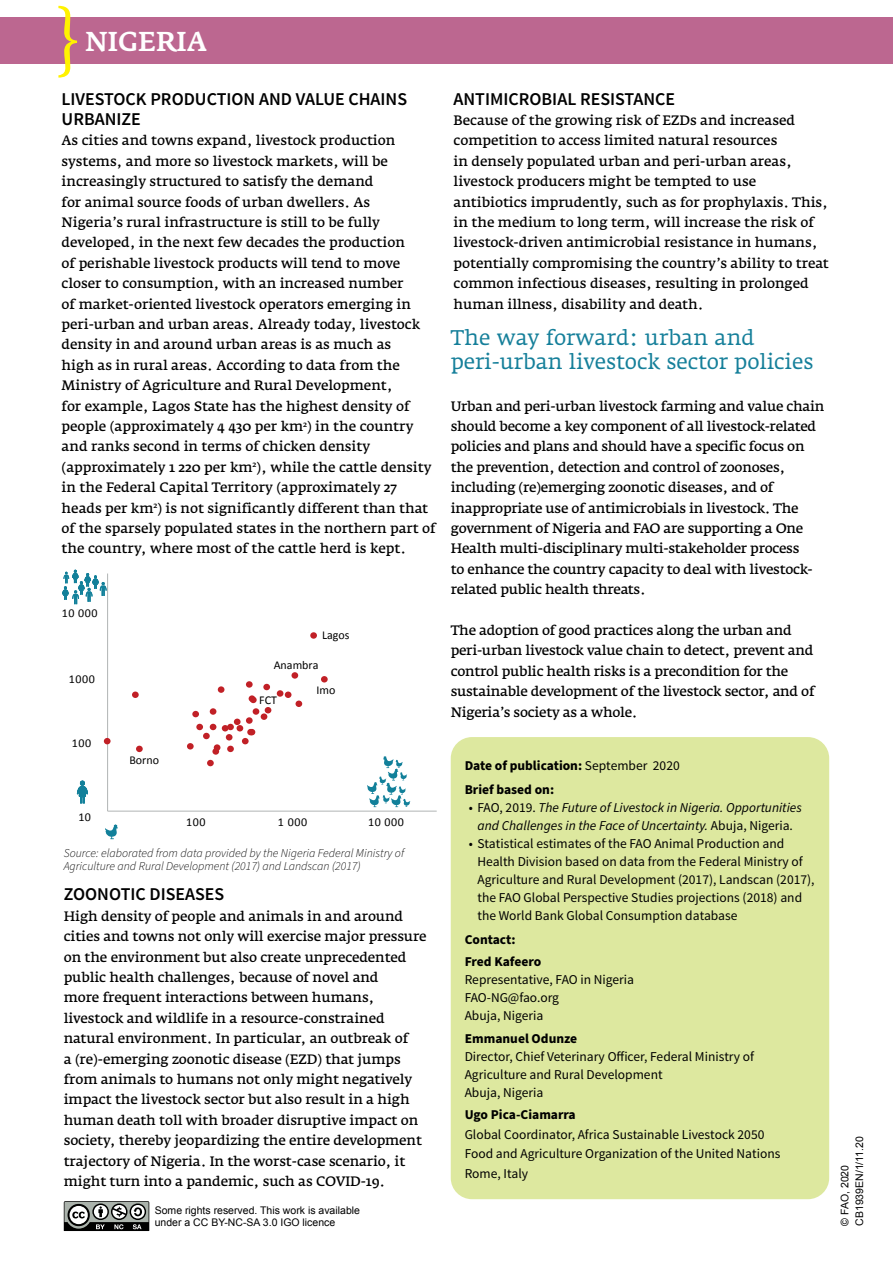
<style>
.page{position:relative;width:893px;height:1263px;background:#fff}
.page>*{position:absolute;margin:0;border:0;box-sizing:border-box;transform-origin:0 0}
.t1{font:27px "Fedra Serif A Medium SC";color:#fff}
.t2{font:21px/24px "Fedra Serif A Book TF";letter-spacing:-.005em;color:#157f9a}
.t3{font:600 18px/20.4px "Source Sans Pro";color:#000}
.t4{font:13.5px/20.4px "Fedra Serif A";letter-spacing:-.01em;color:#000}
.t5{font:13.5px/18px "Source Sans Pro";color:#000}
.t6{font:italic 13.5px/18px "Source Sans Pro";color:#000;text-align:center}
.t7{font:700 13.5px/24px "Source Sans Pro";color:#000}
.t8{font:italic 300 12px/12.9px "Source Sans Pro";color:#000}
.t9{font:12px/24.8px "Calibri";color:#000}
.t10{font:10.5px/14.7px "Arial";color:#000}
.s1{font-weight:400}
.s2{font-style:normal}
</style>
<div class="page">
<div style="left:451px;top:737px;width:378px;height:462px;background:#dde89f;border-radius:21px"></div>
<div style="left:0;top:17px;width:893px;height:47px;background:#bc6790"></div>
<svg style="left:58px;top:6px;width:19px;height:72px"></svg>
<hr style="left:107px;top:573px;width:1px;height:238px;background:#b1b4b4">
<hr style="left:108px;top:811px;width:329px;height:1px;background:#b1b4b4">
<svg style="left:77px;top:781px;width:11px;height:22px"></svg>
<svg style="left:105px;top:824px;width:13px;height:15px"></svg>
<svg style="left:62px;top:570px;width:45px;height:34px"></svg>
<svg style="left:367px;top:756px;width:43px;height:51px"></svg>
<div style="left:321px;top:676px;width:7px;height:6px;background:#c12026;border-radius:50%"></div>
<div style="left:310px;top:632px;width:7px;height:7px;background:#c12026;border-radius:50%"></div>
<div style="left:296px;top:700px;width:6px;height:7px;background:#c12026;border-radius:50%"></div>
<div style="left:291px;top:672px;width:7px;height:7px;background:#c12026;border-radius:50%"></div>
<div style="left:285px;top:691px;width:6px;height:7px;background:#c12026;border-radius:50%"></div>
<div style="left:277px;top:690px;width:6px;height:7px;background:#c12026;border-radius:50%"></div>
<svg style="left:265px;top:707px;width:6px;height:6px"></svg>
<div style="left:263px;top:684px;width:7px;height:6px;background:#c12026;border-radius:50%"></div>
<div style="left:261px;top:713px;width:6px;height:7px;background:#c12026;border-radius:50%"></div>
<div style="left:253px;top:708px;width:6px;height:7px;background:#c12026;border-radius:50%"></div>
<div style="left:250px;top:697px;width:7px;height:6px;background:#c12026;border-radius:50%"></div>
<div style="left:249px;top:695px;width:6px;height:7px;background:#c12026;border-radius:50%"></div>
<div style="left:247px;top:729px;width:7px;height:6px;background:#c12026;border-radius:50%"></div>
<div style="left:246px;top:681px;width:7px;height:7px;background:#c12026;border-radius:50%"></div>
<div style="left:246px;top:717px;width:7px;height:7px;background:#c12026;border-radius:50%"></div>
<div style="left:242px;top:738px;width:7px;height:6px;background:#c12026;border-radius:50%"></div>
<svg style="left:237px;top:725px;width:6px;height:6px"></svg>
<div style="left:234px;top:719px;width:7px;height:6px;background:#c12026;border-radius:50%"></div>
<div style="left:227px;top:746px;width:7px;height:6px;background:#c12026;border-radius:50%"></div>
<div style="left:227px;top:724px;width:7px;height:6px;background:#c12026;border-radius:50%"></div>
<div style="left:226px;top:734px;width:7px;height:6px;background:#c12026;border-radius:50%"></div>
<svg style="left:222px;top:725px;width:6px;height:6px"></svg>
<div style="left:218px;top:686px;width:6px;height:7px;background:#c12026;border-radius:50%"></div>
<div style="left:214px;top:744px;width:6px;height:7px;background:#c12026;border-radius:50%"></div>
<div style="left:212px;top:748px;width:7px;height:7px;background:#c12026;border-radius:50%"></div>
<div style="left:210px;top:708px;width:6px;height:7px;background:#c12026;border-radius:50%"></div>
<svg style="left:210px;top:724px;width:6px;height:6px"></svg>
<div style="left:207px;top:760px;width:7px;height:6px;background:#c12026;border-radius:50%"></div>
<div style="left:203px;top:733px;width:7px;height:6px;background:#c12026;border-radius:50%"></div>
<div style="left:196px;top:724px;width:7px;height:6px;background:#c12026;border-radius:50%"></div>
<div style="left:192px;top:711px;width:7px;height:6px;background:#c12026;border-radius:50%"></div>
<div style="left:187px;top:743px;width:7px;height:6px;background:#c12026;border-radius:50%"></div>
<div style="left:136px;top:746px;width:7px;height:6px;background:#c12026;border-radius:50%"></div>
<div style="left:132px;top:691px;width:7px;height:7px;background:#c12026;border-radius:50%"></div>
<div style="left:104px;top:738px;width:7px;height:6px;background:#c12026;border-radius:50%"></div>
<svg style="left:64px;top:1201px;width:85px;height:30px"></svg>
<h1 class="t1" style="left:85px;top:26px;width:124px">NIGERIA</h1>
<h3 class="t3" style="left:62px;top:89px;width:347px">LIVESTOCK PRODUCTION AND VALUE CHAINS<br>URBANIZE</h3>
<p class="t4" style="left:62px;top:131px;width:376px">As cities and towns expand, livestock production systems, and more so livestock markets, will be increasingly structured to satisfy the demand<br>for animal source foods of urban dwellers. As<br>Nigeria’s rural infrastructure is still to be fully developed, in the next few decades the production<br>of perishable livestock products will tend to move closer to consumption, with an increased number<br>of market-oriented livestock operators emerging in peri-urban and urban areas. Already today, livestock density in and around urban areas is as much as<br>high as in rural areas. According to data from the Ministry of Agriculture and Rural Development,<br>for example, Lagos State has the highest density of people (approximately 4 430 per km<sup>2</sup>) in the country and ranks second in terms of chicken density (approximately 1 220 per km<sup>2</sup>), while the cattle density in the Federal Capital Territory (approximately 27 heads per km<sup>2</sup>) is not significantly different than that of the sparsely populated states in the northern part of the country, where most of the cattle herd is kept.</p>
<p class="t9" style="left:62px;top:600px;width:38px">10 000</p>
<p class="t9" style="left:69px;top:666px;width:28px">1000</p>
<p class="t9" style="left:72px;top:730px;width:21px">100</p>
<p class="t9" style="left:79px;top:804px;width:14px">10</p>
<p class="t9" style="left:129px;top:748px;width:31px">Borno</p>
<p class="t9" style="left:322px;top:623px;width:29px">Lagos</p>
<p class="t9" style="left:316px;top:652px;width:20px;text-indent:-43px">Anambra<br>Imo</p>
<p class="t9" style="left:259px;top:688px;width:19px">FCT</p>
<p class="t9" style="left:186px;top:810px;width:21px">100</p>
<p class="t9" style="left:278px;top:810px;width:31px">1 000</p>
<p class="t9" style="left:368px;top:810px;width:38px">10 000</p>
<p class="t8" style="left:64px;top:847px;width:342px">Source: elaborated from data provided by the Nigeria Federal Ministry of<br>Agriculture and Rural Development (2017) and Landscan (2017)</p>
<h3 class="t3" style="left:64px;top:884px;width:162px">ZOONOTIC DISEASES</h3>
<p class="t4" style="left:64px;top:906px;width:364px">High density of people and animals in and around cities and towns not only will exercise major pressure on the environment but also create unprecedented public health challenges, because of novel and<br>more frequent interactions between humans, livestock and wildlife in a resource-constrained natural environment. In particular, an outbreak of<br>a (re)-emerging zoonotic disease (EZD) that jumps from animals to humans not only might negatively impact the livestock sector but also result in a high human death toll with broader disruptive impact on society, thereby jeopardizing the entire development trajectory of Nigeria. In the worst-case scenario, it might turn into a pandemic, such as COVID-19.</p>
<p class="t10" style="left:155px;top:1204px;width:207px;line-height:12px">Some rights reserved. This work is available under a CC BY-NC-SA 3.0 IGO licence</p>
<h3 class="t3" style="left:454px;top:89px;width:223px">ANTIMICROBIAL RESISTANCE</h3>
<p class="t4" style="left:454px;top:110px;width:377px">Because of the growing risk of EZDs and increased competition to access limited natural resources<br>in densely populated urban and peri-urban areas, livestock producers might be tempted to use antibiotics imprudently, such as for prophylaxis. This, in the medium to long term, will increase the risk of livestock-driven antimicrobial resistance in humans, potentially compromising the country’s ability to treat common infectious diseases, resulting in prolonged human illness, disability and death.</p>
<h2 class="t2" style="left:451px;top:326px;width:364px">The way forward: urban and peri-urban livestock sector policies</h2>
<p class="t4" style="left:451px;top:396px;width:375px">Urban and peri-urban livestock farming and value chain should become a key component of all livestock-related policies and plans and should have a specific focus on the prevention, detection and control of zoonoses, including (re)emerging zoonotic diseases, and of inappropriate use of antimicrobials in livestock. The government of Nigeria and FAO are supporting a One Health multi-disciplinary multi-stakeholder process<br>to enhance the country capacity to deal with livestock&shy;related public health threats.</p>
<p class="t4" style="left:451px;top:620px;width:365px">The adoption of good practices along the urban and peri-urban livestock value chain to detect, prevent and control public health risks is a precondition for the sustainable development of the livestock sector, and of Nigeria’s society as a whole.</p>
<p class="t7" style="left:465px;top:753px;width:217px">Date of publication: <span class="s1">September 2020<br></span>Brief based on:</p>
<p class="t6" style="left:469px;top:799px;width:334px"><span class="s2">• FAO, 2019.</span> The Future of Livestock in Nigeria. Opportunities and Challenges in the Face of Uncertainty. <span class="s2">Abuja, Nigeria.</span></p>
<p class="t5" style="left:477px;top:834px;width:339px;text-indent:-9px">• Statistical estimates of the FAO Animal Production and Health Division based on data from the Federal Ministry of Agriculture and Rural Development (2017), Landscan (2017), the FAO Global Perspective Studies projections (2018) and the World Bank Global Consumption database</p>
<p class="t7" style="left:465px;top:928px;width:78px;line-height:22.5px">Contact:<br>Fred Kafeero</p>
<p class="t5" style="left:465px;top:971px;width:171px">Representative, FAO in Nigeria<br>FAO-NG@fao.org<br>Abuja, Nigeria</p>
<p class="t7" style="left:465px;top:1026px;width:114px">Emmanuel Odunze</p>
<p class="t5" style="left:465px;top:1047px;width:291px">Director, Chief Veterinary Officer, Federal Ministry of<br>Agriculture and Rural Development<br>Abuja, Nigeria</p>
<p class="t7" style="left:465px;top:1103px;width:113px">Ugo Pica-Ciamarra</p>
<p class="t5" style="left:465px;top:1125px;width:317px;line-height:19.5px">Global Coordinator, Africa Sustainable Livestock 2050<br>Food and Agriculture Organization of the United Nations<br>Rome, Italy</p>
<p class="t10" style="left:838px;top:1226px;width:91px;rotate:-90deg">© FAO, 2020<br>CB1939EN/1/11.20</p>
</div>
